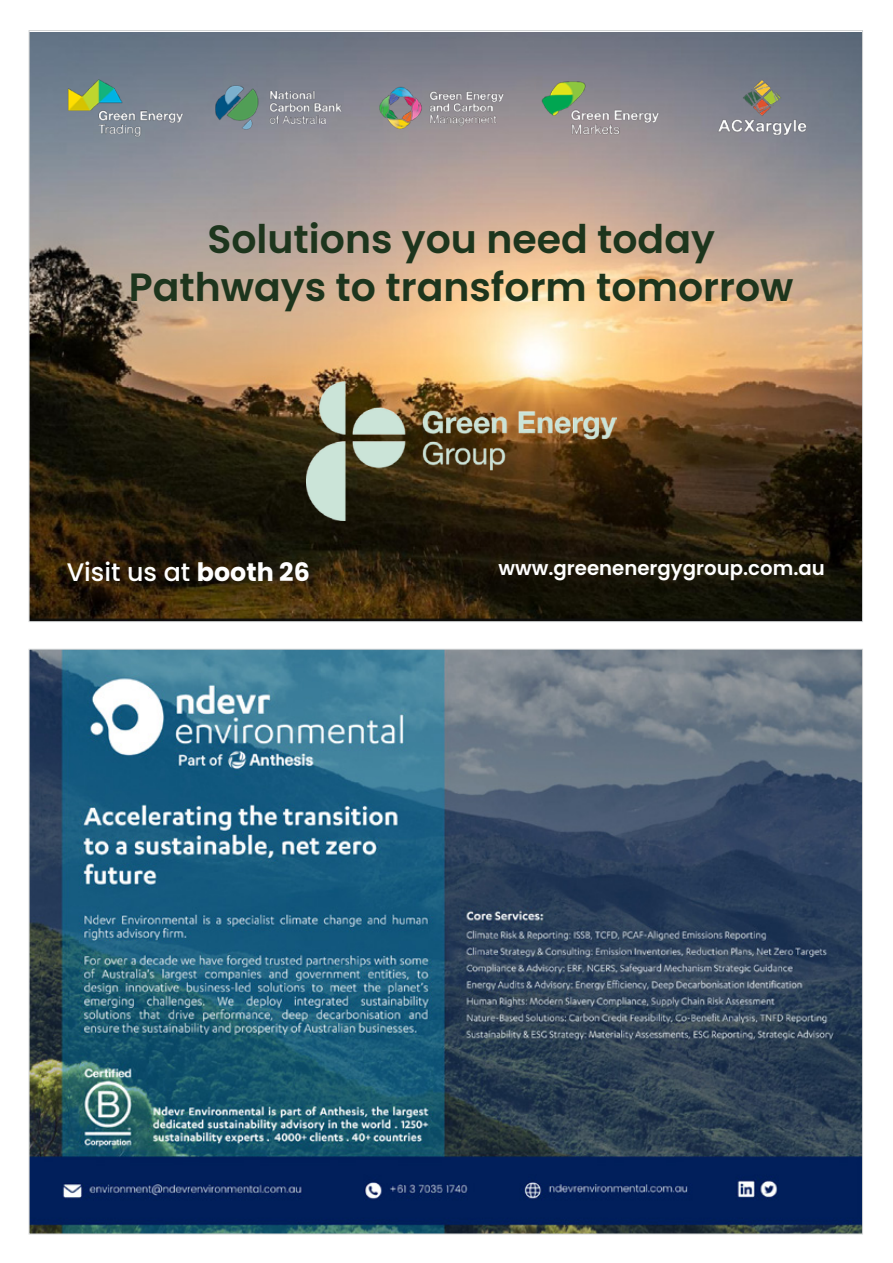
<style>
.page{position:relative;width:893px;height:1263px;background:#fff}
.page>*{position:absolute;margin:0;border:0;box-sizing:border-box;transform-origin:0 0}
.t1{font:600 39.45px/47.2px "Poppins";color:#1d351d;text-align:center}
.t2{font:500 25.35px "Poppins";color:#fff}
.t3{font:600 19.65px "Poppins";color:#fff}
.s1{font-weight:700}
</style>
<div class="page">
<svg style="left:31px;top:32px;width:830px;height:588px;background:#7e6e5d"></svg>
<img style="left:539px;top:80px;width:122px;height:55px">
<img style="left:711px;top:77px;width:102px;height:61px">
<img style="left:377px;top:84px;width:129px;height:47px">
<img style="left:210px;top:81px;width:137px;height:53px">
<img style="left:67px;top:78px;width:117px;height:59px">
<img style="left:306px;top:382px;width:310px;height:138px">
<img style="left:31px;top:651px;width:830px;height:581px">
<p class="t1" style="left:129px;top:216px;width:666px">Solutions you need today<br>Pathways to transform tomorrow</p>
<p class="t2" style="left:67px;top:557px;width:245px">Visit us at <span class="s1">booth 26</span></p>
<p class="t3" style="left:499px;top:556px;width:328px">www.greenenergygroup.com.au</p>
</div>
